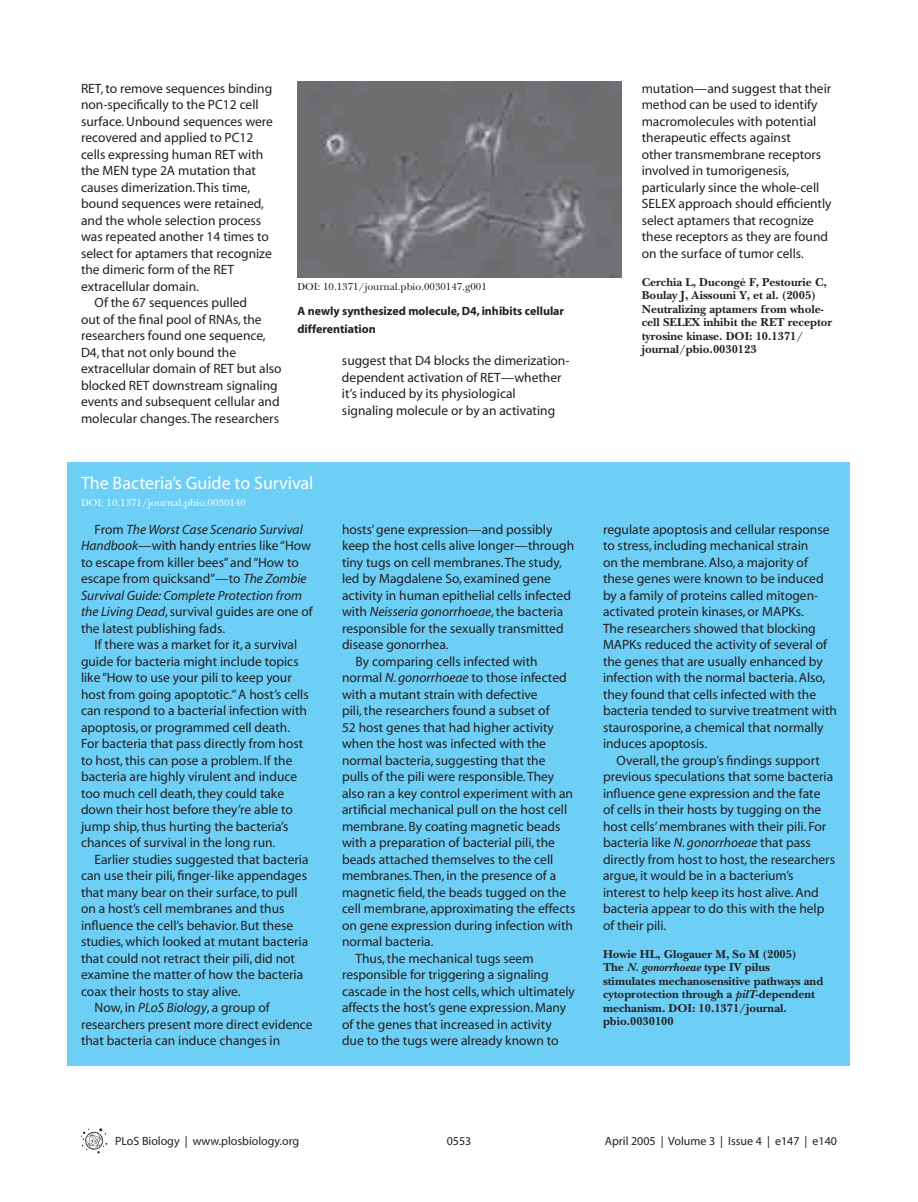
<style>
.page{position:relative;width:918px;height:1202px;background:#fff}
.page>*{position:absolute;margin:0;border:0;box-sizing:border-box;transform-origin:0 0}
.t1{font:18px "Myriad";color:#fff}
.t2{font:13.5px/16.5px "Myriad";color:#231f20}
.t3{font:italic 13.5px "Myriad";color:#231f20}
.t4{font:700 12px/13.5px "PLB Iserif";color:#231f20}
.t5{font:12px "Myriad";color:#231f20}
.t6{font:700 12px/18px "Myriad";color:#231f20}
.t7{font:500 10.5px "PLB Iserif";color:#231f20}
.t8{font:500 10.5px "PLB Iserif";color:#fff}
.s1{font-style:italic}
.s2{font-style:normal}
</style>
<div class="page">
<svg style="left:81px;top:1128px;width:26px;height:25px"></svg>
<div style="left:68px;top:462px;width:782px;height:603px;background:#6dcff6"></div>
<img style="left:297px;top:81px;width:324px;height:197px">
<p class="t2" style="left:81px;top:81px;width:193px">RET, to remove sequences binding</p>
<p class="t2" style="left:81px;top:97px;width:179px">non-specifically to the PC12 cell</p>
<p class="t2" style="left:81px;top:114px;width:194px">surface. Unbound sequences were</p>
<p class="t2" style="left:81px;top:130px;width:174px">recovered and applied to PC12</p>
<p class="t2" style="left:81px;top:147px;width:184px">cells expressing human RET with</p>
<p class="t2" style="left:81px;top:163px;width:177px">the MEN type 2A mutation that</p>
<p class="t2" style="left:81px;top:180px;width:171px">causes dimerization. This time,</p>
<p class="t2" style="left:81px;top:196px;width:184px">bound sequences were retained,</p>
<p class="t2" style="left:81px;top:213px;width:182px">and the whole selection process</p>
<p class="t2" style="left:81px;top:229px;width:189px">was repeated another 14 times to</p>
<p class="t2" style="left:81px;top:246px;width:192px">select for aptamers that recognize</p>
<p class="t2" style="left:81px;top:262px;width:155px">the dimeric form of the RET</p>
<p class="t2" style="left:81px;top:279px;width:120px">extracellular domain.</p>
<p class="t2" style="left:94px;top:295px;width:154px">Of the 67 sequences pulled</p>
<p class="t2" style="left:81px;top:312px;width:182px">out of the final pool of RNAs, the</p>
<p class="t2" style="left:81px;top:328px;width:186px">researchers found one sequence,</p>
<p class="t2" style="left:81px;top:345px;width:157px">D4, that not only bound the</p>
<p class="t2" style="left:81px;top:361px;width:202px">extracellular domain of RET but also</p>
<p class="t2" style="left:81px;top:378px;width:198px">blocked RET downstream signaling</p>
<p class="t2" style="left:81px;top:394px;width:200px">events and subsequent cellular and</p>
<p class="t2" style="left:81px;top:411px;width:200px">molecular changes. The researchers</p>
<p class="t7" style="left:297px;top:282px;width:191px">DOI: 10.1371/journal.pbio.0030147.g001</p>
<p class="t6" style="left:297px;top:303px;width:268px">A newly synthesized molecule, D4, inhibits cellular differentiation</p>
<p class="t2" style="left:342px;top:353px;width:229px">suggest that D4 blocks the dimerization&shy;dependent activation of RET—whether it’s induced by its physiological signaling molecule or by an activating</p>
<h1 class="t1" style="left:81px;top:476px;width:234px">The Bacteria’s Guide to Survival</h1>
<p class="t8" style="left:81px;top:498px;width:166px">DOI: 10.1371/journal.pbio.0030140</p>
<p class="t2" style="left:81px;top:522px;width:233px;text-indent:14px">From <span class="s1">The Worst Case Scenario Survival Handbook</span>—with handy entries like “How to escape from killer bees” and “How to escape from quicksand”—to <span class="s1">The Zombie Survival Guide: Complete Protection from the Living Dead</span>, survival guides are one of the latest publishing fads.</p>
<p class="t2" style="left:81px;top:637px;width:229px;text-indent:14px">If there was a market for it, a survival guide for bacteria might include topics like “How to use your pili to keep your host from going apoptotic.” A host’s cells can respond to a bacterial infection with apoptosis, or programmed cell death.<br>For bacteria that pass directly from host to host, this can pose a problem. If the bacteria are highly virulent and induce too much cell death, they could take down their host before they’re able to jump ship, thus hurting the bacteria’s chances of survival in the long run.</p>
<p class="t2" style="left:94px;top:852px;width:216px">Earlier studies suggested that bacteria</p>
<p class="t2" style="left:81px;top:868px;width:228px">can use their pili, finger-like appendages</p>
<p class="t2" style="left:81px;top:885px;width:218px">that many bear on their surface, to pull</p>
<p class="t2" style="left:81px;top:901px;width:205px">on a host’s cell membranes and thus</p>
<p class="t2" style="left:81px;top:918px;width:214px">influence the cell’s behavior. But these</p>
<p class="t2" style="left:81px;top:934px;width:229px">studies, which looked at mutant bacteria</p>
<p class="t2" style="left:81px;top:951px;width:216px">that could not retract their pili, did not</p>
<p class="t2" style="left:81px;top:967px;width:224px">examine the matter of how the bacteria</p>
<p class="t2" style="left:81px;top:984px;width:161px">coax their hosts to stay alive.</p>
<p class="t2" style="left:94px;top:1000px;width:177px">Now, in <span class="s1">PLoS Biology</span>, a group of</p>
<p class="t2" style="left:81px;top:1017px;width:233px">researchers present more direct evidence</p>
<p class="t2" style="left:81px;top:1033px;width:201px">that bacteria can induce changes in</p>
<p class="t2" style="left:342px;top:522px;width:212px">hosts’ gene expression—and possibly</p>
<p class="t2" style="left:342px;top:538px;width:234px">keep the host cells alive longer—through</p>
<p class="t2" style="left:342px;top:555px;width:221px">tiny tugs on cell membranes. The study,</p>
<p class="t2" style="left:342px;top:571px;width:211px">led by Magdalene So, examined gene</p>
<p class="t2" style="left:342px;top:588px;width:231px">activity in human epithelial cells infected</p>
<p class="t3" style="left:342px;top:606px;width:223px"><span class="s2">with</span> Neisseria gonorrhoeae<span class="s2">, the bacteria</span></p>
<p class="t2" style="left:342px;top:621px;width:223px">responsible for the sexually transmitted</p>
<p class="t2" style="left:342px;top:637px;width:108px">disease gonorrhea.</p>
<p class="t2" style="left:356px;top:654px;width:184px">By comparing cells infected with</p>
<p class="t2" style="left:342px;top:670px;width:226px">normal <span class="s1">N. gonorrhoeae</span> to those infected</p>
<p class="t2" style="left:342px;top:687px;width:197px">with a mutant strain with defective</p>
<p class="t2" style="left:342px;top:703px;width:209px">pili, the researchers found a subset of</p>
<p class="t2" style="left:342px;top:720px;width:213px">52 host genes that had higher activity</p>
<p class="t2" style="left:342px;top:736px;width:206px">when the host was infected with the</p>
<p class="t2" style="left:342px;top:753px;width:205px">normal bacteria, suggesting that the</p>
<p class="t2" style="left:342px;top:769px;width:214px">pulls of the pili were responsible. They</p>
<p class="t2" style="left:342px;top:786px;width:233px">also ran a key control experiment with an</p>
<p class="t2" style="left:342px;top:802px;width:227px">artificial mechanical pull on the host cell</p>
<p class="t2" style="left:342px;top:819px;width:220px">membrane. By coating magnetic beads</p>
<p class="t2" style="left:342px;top:835px;width:214px">with a preparation of bacterial pili, the</p>
<p class="t2" style="left:342px;top:852px;width:213px">beads attached themselves to the cell</p>
<p class="t2" style="left:342px;top:868px;width:216px">membranes. Then, in the presence of a</p>
<p class="t2" style="left:342px;top:885px;width:226px">magnetic field, the beads tugged on the</p>
<p class="t2" style="left:342px;top:901px;width:235px">cell membrane, approximating the effects</p>
<p class="t2" style="left:342px;top:918px;width:232px">on gene expression during infection with</p>
<p class="t2" style="left:342px;top:934px;width:93px">normal bacteria.</p>
<p class="t2" style="left:356px;top:951px;width:180px">Thus, the mechanical tugs seem</p>
<p class="t2" style="left:342px;top:967px;width:208px">responsible for triggering a signaling</p>
<p class="t2" style="left:342px;top:984px;width:234px">cascade in the host cells, which ultimately</p>
<p class="t2" style="left:342px;top:1000px;width:226px">affects the host’s gene expression. Many</p>
<p class="t2" style="left:342px;top:1017px;width:211px">of the genes that increased in activity</p>
<p class="t2" style="left:342px;top:1033px;width:218px">due to the tugs were already known to</p>
<p class="t2" style="left:642px;top:81px;width:191px">mutation—and suggest that their method can be used to identify macromolecules with potential therapeutic effects against<br>other transmembrane receptors involved in tumorigenesis, particularly since the whole-cell<br>SELEX approach should efficiently select aptamers that recognize these receptors as they are found on the surface of tumor cells.</p>
<p class="t4" style="left:642px;top:277px;width:192px">Cerchia L, Ducongé F, Pestourie C,<br>Boulay J, Aissouni Y, et al. (2005)<br>Neutralizing aptamers from whole&shy;cell SELEX inhibit the RET receptor tyrosine kinase. DOI: 10.1371/ journal/pbio.0030123</p>
<p class="t2" style="left:603px;top:522px;width:235px">regulate apoptosis and cellular response to stress, including mechanical strain<br>on the membrane. Also, a majority of these genes were known to be induced by a family of proteins called mitogen&shy;activated protein kinases, or MAPKs.<br>The researchers showed that blocking MAPKs reduced the activity of several of the genes that are usually enhanced by infection with the normal bacteria. Also, they found that cells infected with the bacteria tended to survive treatment with staurosporine, a chemical that normally induces apoptosis.</p>
<p class="t2" style="left:603px;top:753px;width:234px;text-indent:14px">Overall, the group’s findings support previous speculations that some bacteria influence gene expression and the fate of cells in their hosts by tugging on the host cells’ membranes with their pili. For bacteria like <span class="s1">N. gonorrhoeae</span> that pass directly from host to host, the researchers argue, it would be in a bacterium’s interest to help keep its host alive. And bacteria appear to do this with the help of their pili.</p>
<p class="t4" style="left:603px;top:949px;width:222px">Howie HL, Glogauer M, So M (2005)<br>The <span class="s1">N. gonorrhoeae</span> type IV pilus stimulates mechanosensitive pathways and cytoprotection through a <span class="s1">pilT</span>-dependent mechanism. DOI: 10.1371/journal. pbio.0030100</p>
<p class="t5" style="left:115px;top:1136px;width:186px">PLoS Biology | www.plosbiology.org</p>
<p class="t5" style="left:447px;top:1136px;width:26px">0553</p>
<p class="t5" style="left:605px;top:1136px;width:234px">April 2005 | Volume 3 | Issue 4 | e147 | e140</p>
</div>
